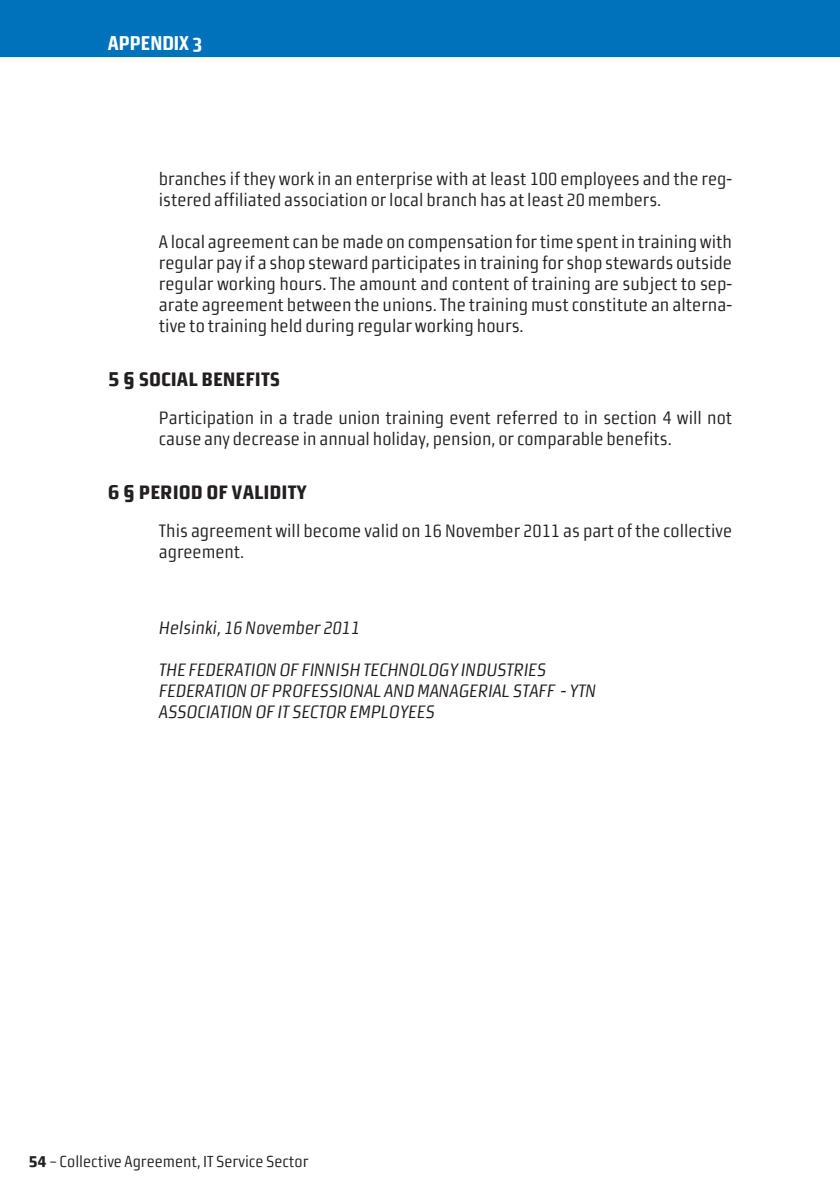
<style>
.page{position:relative;width:840px;height:1191px;background:#fff}
.page>*{position:absolute;margin:0;border:0;box-sizing:border-box;transform-origin:0 0}
.Otsikko{font:23px "Morgan Sans Cond Bold Caps";color:#231f20}
.t1{font:20px "Morgan Sans Cond Bold Office";color:#fff}
.Perusteksti_2{font:18px/21px "Morgan Sans Cond Regular Lining";color:#231f20}
.Perusteksti{font:18px "Morgan Sans Cond Italic Lining";color:#231f20}
.Perusteksti-2{font:18px/21px "Morgan Sans Cond Regular Lining";color:#231f20}
.t2{font:16px "Morgan Sans Cond Regular Lining";color:#231f20}
.s1{font-family:"Morgan Sans Cond Bold Caps";font-size:18px}
</style>
<div class="page">
<div style="left:0;top:0;width:839px;height:57px;background:#0072bc"></div>
<p class="t1" style="left:108px;top:31px;width:96px">APPENDIX 3</p>
<p class="Perusteksti_2" style="left:159px;top:168px;width:574px">branches if they work in an enterprise with at least 100 employees and the reg&shy;istered affiliated association or local branch has at least 20 members.</p>
<p class="Perusteksti_2" style="left:159px;top:231px;width:574px;text-align:justify">A local agreement can be made on compensation for time spent in training with regular pay if a shop steward participates in training for shop stewards outside regular working hours. The amount and content of training are subject to sep&shy;arate agreement between the unions. The training must constitute an alterna&shy;tive to training held during regular working hours.</p>
<p class="Otsikko" style="left:108px;top:367px;width:174px">5 § SOCIAL BENEFITS</p>
<p class="Perusteksti_2" style="left:159px;top:407px;width:574px">Participation in a trade union training event referred to in section 4 will not cause any decrease in annual holiday, pension, or comparable benefits.</p>
<p class="Otsikko" style="left:108px;top:480px;width:200px">6 § PERIOD OF VALIDITY</p>
<p class="Perusteksti-2" style="left:159px;top:520px;width:574px">This agreement will become valid on 16 November 2011 as part of the collective agreement.</p>
<p class="Perusteksti" style="left:159px;top:617px;width:202px">Helsinki, 16 November 2011</p>
<p class="Perusteksti" style="left:159px;top:659px;width:388px">THE FEDERATION OF FINNISH TECHNOLOGY INDUSTRIES</p>
<p class="Perusteksti" style="left:159px;top:680px;width:438px">FEDERATION OF PROFESSIONAL AND MANAGERIAL STAFF - YTN</p>
<p class="Perusteksti" style="left:159px;top:701px;width:277px">ASSOCIATION OF IT SECTOR EMPLOYEES</p>
<p class="t2" style="left:28px;top:1152px;width:281px"><span class="s1">54</span> – Collective Agreement, IT Service Sector</p>
</div>
